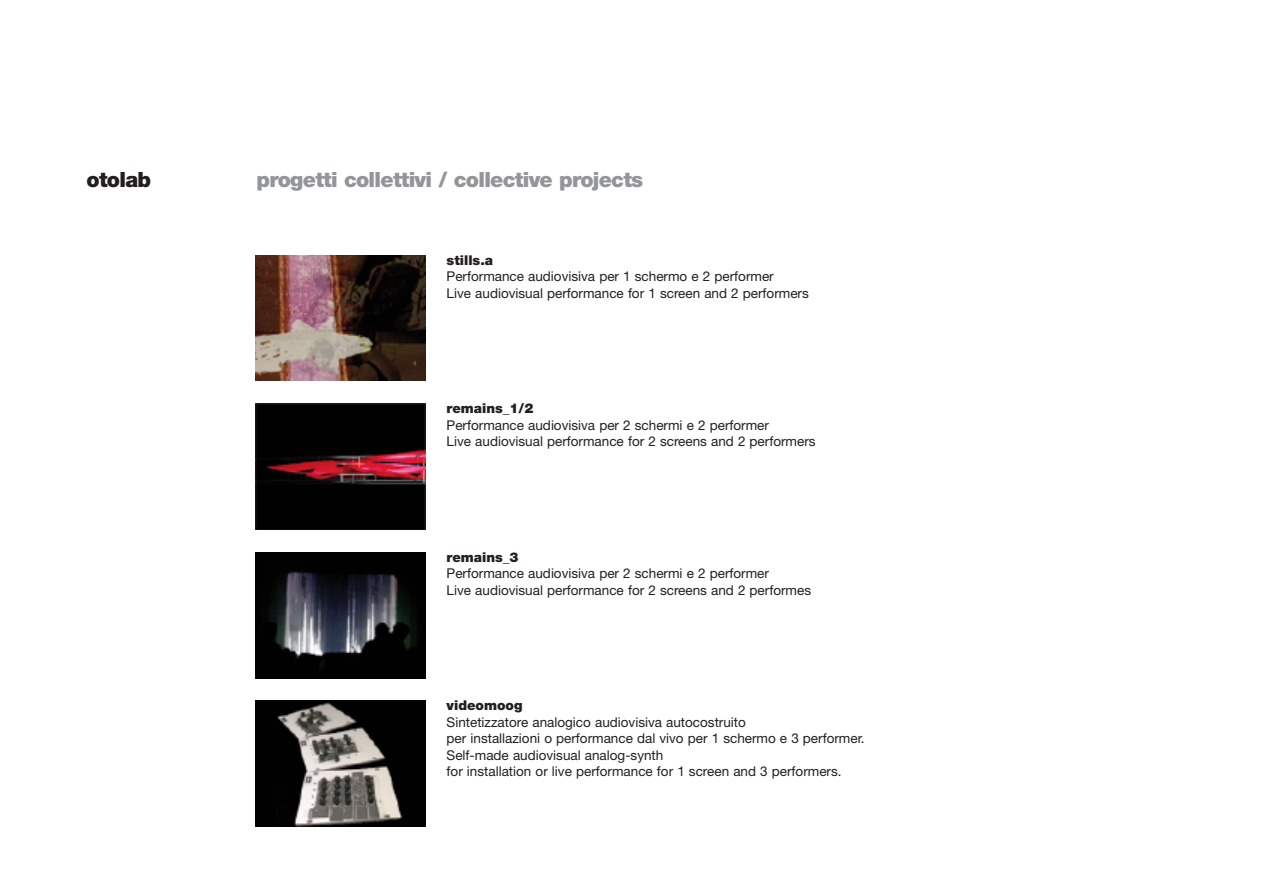
<style>
.page{position:relative;width:1263px;height:893px;background:#fff}
.page>*{position:absolute;margin:0;border:0;box-sizing:border-box;transform-origin:0 0}
.t1{font:900 21px "Helvetica Neue";letter-spacing:-.035em;color:#939598}
.t2{font:900 21px "Helvetica Neue";letter-spacing:-.035em;color:#231f20}
.t3{font:13.5px/16.5px "Helvetica Neue";color:#231f20}
.t4{font:900 13.5px "Helvetica Neue";color:#231f20}
</style>
<div class="page">
<img style="left:255px;top:255px;width:170px;height:126px">
<img style="left:255px;top:404px;width:170px;height:125px">
<img style="left:255px;top:552px;width:170px;height:126px">
<img style="left:255px;top:701px;width:170px;height:125px">
<h1 class="t2" style="left:87px;top:172px;width:66px">otolab</h1>
<h1 class="t1" style="left:257px;top:172px;width:388px">progetti collettivi / collective projects</h1>
<p class="t4" style="left:447px;top:255px;width:48px">stills.a</p>
<p class="t3" style="left:447px;top:270px;width:364px">Performance audiovisiva per 1 schermo e 2 performer<br>Live audiovisual performance for 1 screen and 2 performers</p>
<p class="t4" style="left:447px;top:404px;width:88px">remains_1/2</p>
<p class="t3" style="left:447px;top:418px;width:370px">Performance audiovisiva per 2 schermi e 2 performer<br>Live audiovisual performance for 2 screens and 2 performers</p>
<p class="t4" style="left:447px;top:552px;width:74px">remains_3</p>
<p class="t3" style="left:447px;top:567px;width:366px">Performance audiovisiva per 2 schermi e 2 performer<br>Live audiovisual performance for 2 screens and 2 performes</p>
<p class="t4" style="left:447px;top:701px;width:78px">videomoog</p>
<p class="t3" style="left:447px;top:715px;width:420px">Sintetizzatore analogico audiovisiva autocostruito<br>per installazioni o performance dal vivo per 1 schermo e 3 performer.<br>Self-made audiovisual analog-synth<br>for installation or live performance for 1 screen and 3 performers.</p>
</div>
